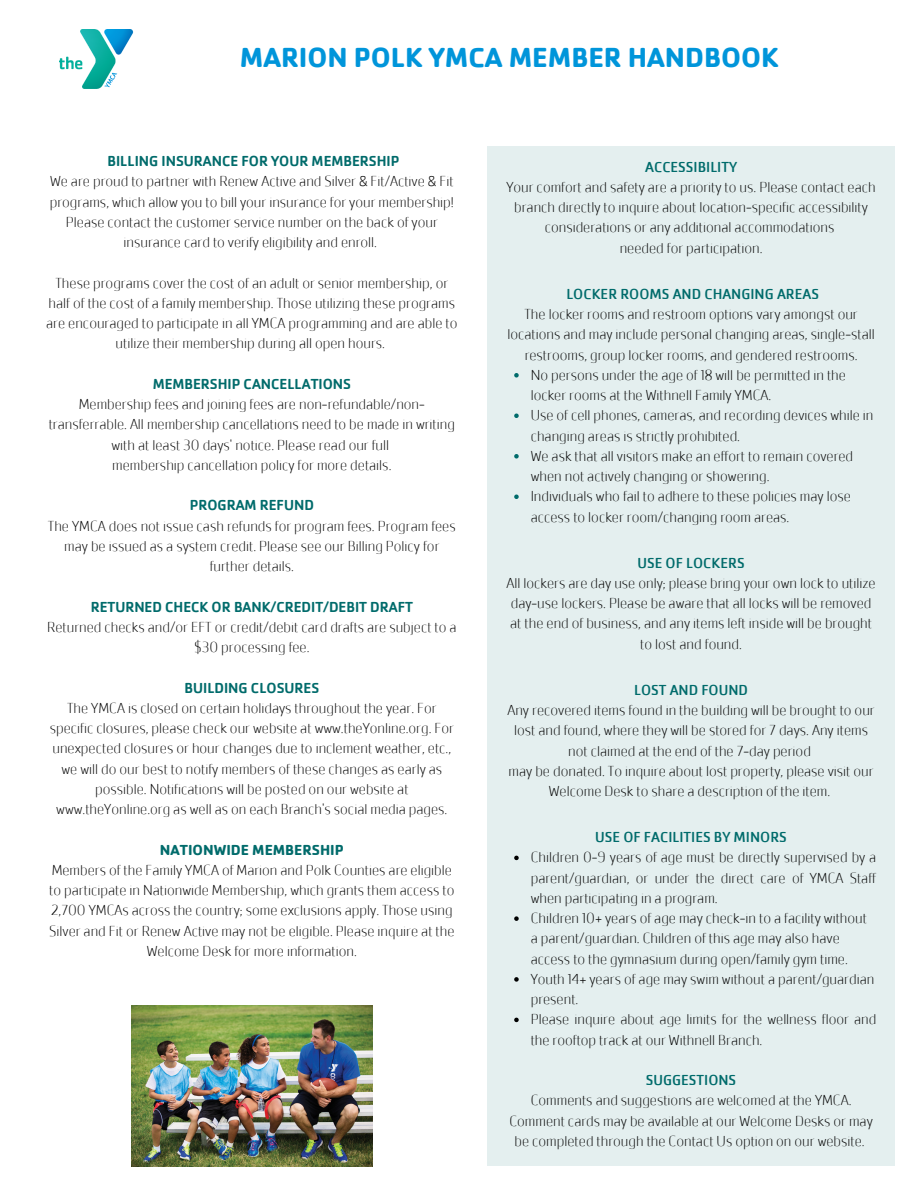
<style>
.page{position:relative;width:918px;height:1188px;background:#fff}
.page>*{position:absolute;margin:0;border:0;box-sizing:border-box;transform-origin:0 0}
.t1{font:700 28.5px "Cachet W05";color:#0095da}
.t2{font:200 15px/20.2px "Cachet W05";color:#000;text-align:center}
.t3{font:500 15px "Cachet W05";color:#006b6b}
.t4{font:15px "Cachet W05";color:#006b6b}
.t5{font:700 15px "Cachet W05";color:#006b6b}
</style>
<div class="page">
<img style="left:60px;top:29px;width:74px;height:60px">
<img style="left:131px;top:1006px;width:241px;height:161px">
<div style="left:488px;top:146px;width:407px;height:1020px;background:#e4efef"></div>
<svg style="left:514px;top:373px;width:5px;height:5px"></svg>
<svg style="left:514px;top:414px;width:5px;height:4px"></svg>
<svg style="left:514px;top:454px;width:5px;height:5px"></svg>
<svg style="left:514px;top:495px;width:5px;height:4px"></svg>
<svg style="left:514px;top:856px;width:5px;height:4px"></svg>
<svg style="left:514px;top:916px;width:5px;height:5px"></svg>
<svg style="left:514px;top:977px;width:5px;height:5px"></svg>
<svg style="left:514px;top:1018px;width:5px;height:4px"></svg>
<h1 class="t1" style="left:240px;top:40px;width:540px">MARION POLK YMCA MEMBER HANDBOOK</h1>
<p class="t3" style="left:107px;top:152px;width:293px">BILLING INSURANCE FOR YOUR MEMBERSHIP</p>
<p class="t2" style="left:50px;top:171px;width:406px">We are proud to partner with Renew Active and Silver &amp; Fit/Active &amp; Fit programs, which allow you to bill your insurance for your membership!<br>Please contact the customer service number on the back of your insurance card to verify eligibility and enroll.</p>
<p class="t2" style="left:46px;top:273px;width:413px">These programs cover the cost of an adult or senior membership, or half of the cost of a family membership. Those utilizing these programs are encouraged to participate in all YMCA programming and are able to utilize their membership during all open hours.</p>
<p class="t3" style="left:153px;top:375px;width:200px">MEMBERSHIP CANCELLATIONS</p>
<p class="t2" style="left:49px;top:394px;width:408px">Membership fees and joining fees are non-refundable/non&shy;transferrable. All membership cancellations need to be made in writing with at least 30 days' notice. Please read our full<br>membership cancellation policy for more details.</p>
<p class="t3" style="left:190px;top:497px;width:126px">PROGRAM REFUND</p>
<p class="t2" style="left:48px;top:516px;width:409px">The YMCA does not issue cash refunds for program fees. Program fees may be issued as a system credit. Please see our Billing Policy for further details.</p>
<p class="t3" style="left:91px;top:598px;width:324px">RETURNED CHECK OR BANK/CREDIT/DEBIT DRAFT</p>
<p class="t2" style="left:47px;top:617px;width:411px">Returned checks and/or EFT or credit/debit card drafts are subject to a $30 processing fee.</p>
<p class="t3" style="left:185px;top:679px;width:136px">BUILDING CLOSURES</p>
<p class="t2" style="left:50px;top:698px;width:406px">The YMCA is closed on certain holidays throughout the year. For specific closures, please check our website at www.theYonline.org. For unexpected closures or hour changes due to inclement weather, etc., we will do our best to notify members of these changes as early as possible. Notifications will be posted on our website at www.theYonline.org as well as on each Branch's social media pages.</p>
<p class="t5" style="left:160px;top:840px;width:185px">NATIONWIDE MEMBERSHIP</p>
<p class="t2" style="left:49px;top:860px;width:407px">Members of the Family YMCA of Marion and Polk Counties are eligible to participate in Nationwide Membership, which grants them access to 2,700 YMCAs across the country; some exclusions apply. Those using Silver and Fit or Renew Active may not be eligible. Please inquire at the Welcome Desk for more information.</p>
<p class="t4" style="left:645px;top:158px;width:93px">ACCESSIBILITY</p>
<p class="t2" style="left:506px;top:177px;width:371px">Your comfort and safety are a priority to us. Please contact each branch directly to inquire about location-specific accessibility considerations or any additional accommodations<br>needed for participation.</p>
<p class="t4" style="left:566px;top:285px;width:254px">LOCKER ROOMS AND CHANGING AREAS</p>
<p class="t2" style="left:507px;top:304px;width:369px">The locker rooms and restroom options vary amongst our locations and may include personal changing areas, single-stall restrooms, group locker rooms, and gendered restrooms.</p>
<p class="t2" style="left:531px;top:365px;width:344px;text-align:left">No persons under the age of 18 will be permitted in the locker rooms at the Withnell Family YMCA.<br>Use of cell phones, cameras, and recording devices while in changing areas is strictly prohibited.<br>We ask that all visitors make an effort to remain covered when not actively changing or showering.<br>Individuals who fail to adhere to these policies may lose access to locker room/changing room areas.</p>
<p class="t4" style="left:638px;top:554px;width:109px">USE OF LOCKERS</p>
<p class="t2" style="left:506px;top:573px;width:371px">All lockers are day use only; please bring your own lock to utilize day-use lockers. Please be aware that all locks will be removed at the end of business, and any items left inside will be brought to lost and found.</p>
<p class="t4" style="left:634px;top:681px;width:115px">LOST AND FOUND</p>
<p class="t2" style="left:507px;top:700px;width:369px">Any recovered items found in the building will be brought to our lost and found, where they will be stored for 7 days. Any items not claimed at the end of the 7-day period<br>may be donated. To inquire about lost property, please visit our Welcome Desk to share a description of the item.</p>
<p class="t4" style="left:595px;top:828px;width:193px">USE OF FACILITIES BY MINORS</p>
<p class="t2" style="left:531px;top:848px;width:347px;text-align:left">Children 0-9 years of age must be directly supervised by a parent/guardian, or under the direct care of YMCA Staff when participating in a program.<br>Children 10+ years of age may check-in to a facility without a parent/guardian. Children of this age may also have access to the gymnasium during open/family gym time.<br>Youth 14+ years of age may swim without a parent/guardian present.<br>Please inquire about age limits for the wellness floor and the rooftop track at our Withnell Branch.</p>
<p class="t4" style="left:646px;top:1071px;width:92px">SUGGESTIONS</p>
<p class="t2" style="left:509px;top:1091px;width:365px">Comments and suggestions are welcomed at the YMCA.<br>Comment cards may be available at our Welcome Desks or may be completed through the Contact Us option on our website.</p>
</div>
